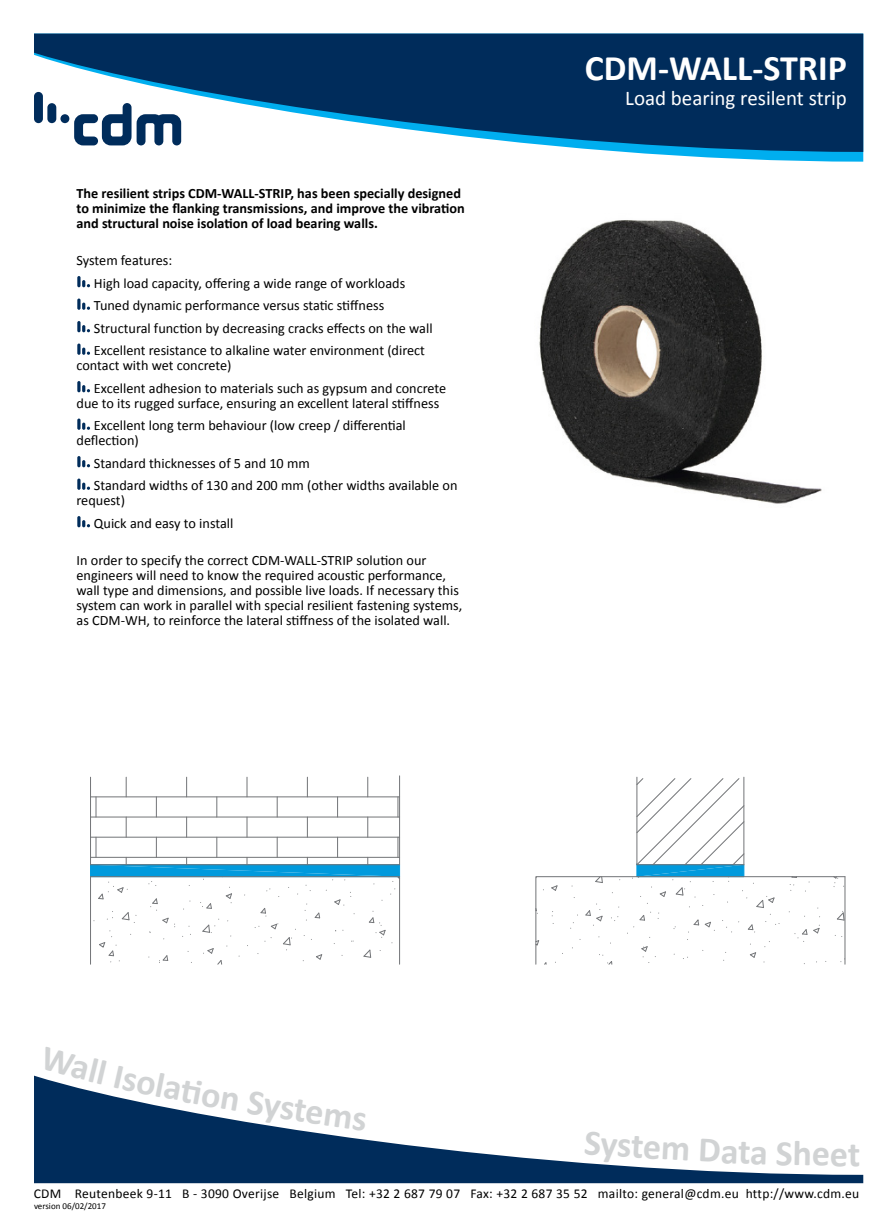
<style>
.page{position:relative;width:893px;height:1212px;background:#fff}
.page>*{position:absolute;margin:0;border:0;box-sizing:border-box;transform-origin:0 0}
.t1{font:700 36px "Calibri";color:#fff}
.t2{font:700 36px "Calibri";color:#d1d3d4}
.t3{font:21px "Calibri";color:#fff}
.t4{font:14.25px/22.5px "Calibri";color:#000}
.t5{font:700 14.25px/15px "Calibri";color:#000}
.t6{font:13.5px "Calibri";letter-spacing:.02em;color:#000}
.t7{font:9px "Calibri";color:#000}
</style>
<div class="page">
<img style="left:539px;top:220px;width:283px;height:284px">
<svg style="left:90px;top:775px;width:310px;height:189px"></svg>
<hr style="left:90px;top:777px;width:1px;height:88px;background:#727477">
<hr style="left:91px;top:876px;width:309px;height:1px;background:#727477">
<hr style="left:845px;top:877px;width:1px;height:87px;background:#727477">
<svg style="left:535px;top:777px;width:310px;height:187px"></svg>
<svg style="left:626px;top:152px;width:237px;height:10px;fill:#00aeef"></svg>
<svg style="left:34px;top:34px;width:829px;height:118px;fill:#002c5b"></svg>
<svg style="left:34px;top:1075px;width:829px;height:108px"></svg>
<svg style="left:77px;top:276px;width:4px;height:11px"></svg>
<svg style="left:82px;top:280px;width:8px;height:7px"></svg>
<svg style="left:77px;top:298px;width:4px;height:12px"></svg>
<svg style="left:82px;top:303px;width:8px;height:7px"></svg>
<svg style="left:77px;top:321px;width:4px;height:11px"></svg>
<svg style="left:82px;top:325px;width:8px;height:7px"></svg>
<svg style="left:77px;top:343px;width:4px;height:12px"></svg>
<svg style="left:82px;top:348px;width:8px;height:7px"></svg>
<svg style="left:77px;top:381px;width:4px;height:11px"></svg>
<svg style="left:82px;top:385px;width:8px;height:7px"></svg>
<svg style="left:77px;top:418px;width:4px;height:12px"></svg>
<svg style="left:82px;top:423px;width:8px;height:7px"></svg>
<svg style="left:77px;top:456px;width:4px;height:11px"></svg>
<svg style="left:82px;top:460px;width:8px;height:7px"></svg>
<svg style="left:77px;top:478px;width:4px;height:12px"></svg>
<svg style="left:82px;top:483px;width:8px;height:7px"></svg>
<svg style="left:77px;top:516px;width:4px;height:11px"></svg>
<svg style="left:82px;top:520px;width:8px;height:7px"></svg>
<div style="left:60px;top:114px;width:9px;height:9px;background:#002c5b;border-radius:50%"></div>
<div style="left:34px;top:92px;width:9px;height:31px;background:#002c5b;border-radius:4px"></div>
<div style="left:47px;top:103px;width:9px;height:20px;background:#002c5b;border-radius:4px"></div>
<svg style="left:74px;top:103px;width:107px;height:42px"></svg>
<svg style="left:40px;top:1075px;width:199px;height:36px"></svg>
<svg style="left:306px;top:1105px;width:61px;height:26px"></svg>
<svg style="left:584px;top:1131px;width:17px;height:24px"></svg>
<svg style="left:663px;top:1139px;width:57px;height:23px"></svg>
<svg style="left:795px;top:1140px;width:52px;height:26px"></svg>
<p class="t5" style="left:77px;top:186px;width:390px">The resilient strips CDM-WALL-STRIP, has been specially designed to minimize the flanking transmissions, and improve the vibration and structural noise isolation of load bearing walls.</p>
<p class="t4" style="left:94px;top:249px;width:340px;text-indent:-17px">System features:<br>High load capacity, offering a wide range of workloads Tuned dynamic performance versus static stiffness Structural function by decreasing cracks effects on the wall Excellent resistance to alkaline water environment (direct</p>
<p class="t4" style="left:94px;top:354px;width:354px;text-indent:-17px">contact with wet concrete)<br>Excellent adhesion to materials such as gypsum and concrete</p>
<p class="t4" style="left:94px;top:392px;width:347px;text-indent:-17px">due to its rugged surface, ensuring an excellent lateral stiffness<br>Excellent long term behaviour (low creep / differential</p>
<p class="t4" style="left:94px;top:429px;width:365px;text-indent:-17px">deflection)<br>Standard thicknesses of 5 and 10 mm<br>Standard widths of 130 and 200 mm (other widths available on</p>
<p class="t4" style="left:94px;top:489px;width:141px;text-indent:-17px">request)<br>Quick and easy to install</p>
<p class="t4" style="left:77px;top:553px;width:387px;line-height:15px">In order to specify the correct CDM-WALL-STRIP solution our engineers will need to know the required acoustic performance, wall type and dimensions, and possible live loads. If necessary this system can work in parallel with special resilient fastening systems, as CDM-WH, to reinforce the lateral stiffness of the isolated wall.</p>
<h1 class="t1" style="left:585px;top:45px;width:263px">CDM-WALL-STRIP</h1>
<h2 class="t3" style="left:625px;top:85px;width:223px">Load bearing resilent strip</h2>
<h1 class="t2" style="left:251px;top:1078px;width:61px;rotate:9deg">Syst</h1>
<h1 class="t2" style="left:602px;top:1120px;width:62px;rotate:4deg">yste</h1>
<h1 class="t2" style="left:721px;top:1128px;width:74px;rotate:2deg">ata S</h1>
<h1 class="t2" style="left:848px;top:1131px;width:14px">t</h1>
<p class="t6" style="left:34px;top:1185px;width:827px">CDM Reutenbeek 9-11 B - 3090 Overijse Belgium Tel: +32 2 687 79 07 Fax: +32 2 687 35 52 mailto: general@cdm.eu http://www.cdm.eu</p>
<p class="t7" style="left:34px;top:1201px;width:73px">version 06/02/2017</p>
</div>
